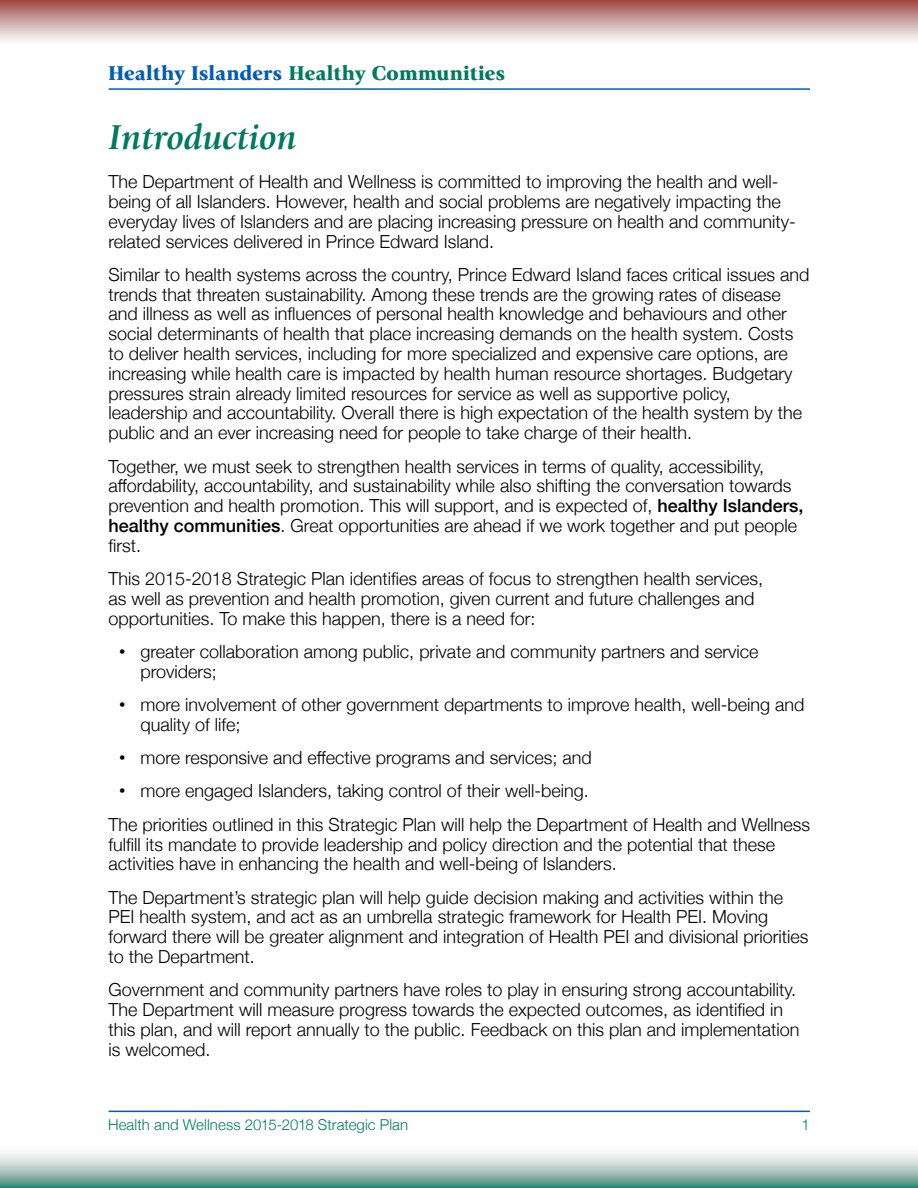
<style>
.page{position:relative;width:918px;height:1188px;background:#fff}
.page>*{position:absolute;margin:0;border:0;box-sizing:border-box;transform-origin:0 0}
.t1{font:italic 700 36px "Giovanni";color:#007a60}
.t2{font:900 21px "Giovanni";letter-spacing:.005em;color:#007a60}
.t3{font:300 18px/19.8px "Helvetica Neue";color:#000}
.t4{font:300 15px "Helvetica Neue";letter-spacing:.005em;color:#007a60}
.s1{color:#005db9}
.s2{font-weight:500}
.s3{font-family:"Arial";font-weight:400}
</style>
<div class="page">
<hr style="left:109px;top:88px;width:701px;height:2px;background:#005db9">
<hr style="left:109px;top:1111px;width:701px;height:1px;background:#005db9">
<div style="left:0;top:0;width:918px;height:43px;background:linear-gradient(to bottom,#9d4b45,#fbffff)"></div>
<svg style="left:0;top:1153px;width:918px;height:35px;background:#a4c4bc"></svg>
<p class="t2" style="left:108px;top:61px;width:399px"><span class="s1">Healthy Islanders</span> Healthy Communities</p>
<h1 class="t1" style="left:109px;top:117px;width:190px">Introduction</h1>
<p class="t3" style="left:109px;top:170px;width:689px">The Department of Health and Wellness is committed to improving the health and well&shy;being of all Islanders. However, health and social problems are negatively impacting the everyday lives of Islanders and are placing increasing pressure on health and community&shy;related services delivered in Prince Edward Island.</p>
<p class="t3" style="left:109px;top:263px;width:702px">Similar to health systems across the country, Prince Edward Island faces critical issues and trends that threaten sustainability. Among these trends are the growing rates of disease and illness as well as influences of personal health knowledge and behaviours and other social determinants of health that place increasing demands on the health system. Costs to deliver health services, including for more specialized and expensive care options, are increasing while health care is impacted by health human resource shortages. Budgetary pressures strain already limited resources for service as well as supportive policy, leadership and accountability. Overall there is high expectation of the health system by the public and an ever increasing need for people to take charge of their health.</p>
<p class="t3" style="left:109px;top:455px;width:696px">Together, we must seek to strengthen health services in terms of quality, accessibility, affordability, accountability, and sustainability while also shifting the conversation towards prevention and health promotion. This will support, and is expected of, <span class="s2">healthy Islanders, healthy communities</span>. Great opportunities are ahead if we work together and put people first.</p>
<p class="t3" style="left:109px;top:567px;width:656px">This 2015-2018 Strategic Plan identifies areas of focus to strengthen health services, as well as prevention and health promotion, given current and future challenges and opportunities. To make this happen, there is a need for:</p>
<p class="t3" style="left:141px;top:640px;width:619px;text-indent:-21px"><span class="s3">•</span> greater collaboration among public, private and community partners and service providers;</p>
<p class="t3" style="left:141px;top:693px;width:665px;text-indent:-21px"><span class="s3">•</span> more involvement of other government departments to improve health, well-being and quality of life;</p>
<p class="t3" style="left:119px;top:746px;width:474px"><span class="s3">•</span> more responsive and effective programs and services; and</p>
<p class="t3" style="left:109px;top:773px;width:703px;line-height:33.3px;text-indent:11px"><span class="s3">•</span> more engaged Islanders, taking control of their well-being.<br>The priorities outlined in this Strategic Plan will help the Department of Health and Wellness</p>
<p class="t3" style="left:109px;top:833px;width:668px">fulfill its mandate to provide leadership and policy direction and the potential that these activities have in enhancing the health and well-being of Islanders.</p>
<p class="t3" style="left:109px;top:886px;width:701px">The Department’s strategic plan will help guide decision making and activities within the PEI health system, and act as an umbrella strategic framework for Health PEI. Moving forward there will be greater alignment and integration of Health PEI and divisional priorities to the Department.</p>
<p class="t3" style="left:109px;top:979px;width:692px">Government and community partners have roles to play in ensuring strong accountability.<br>The Department will measure progress towards the expected outcomes, as identified in this plan, and will report annually to the public. Feedback on this plan and implementation is welcomed.</p>
<p class="t4" style="left:108px;top:1112px;width:302px">Health and Wellness 2015-2018 Strategic Plan</p>
<p class="t4" style="left:802px;top:1112px;width:10px">1</p>
</div>
